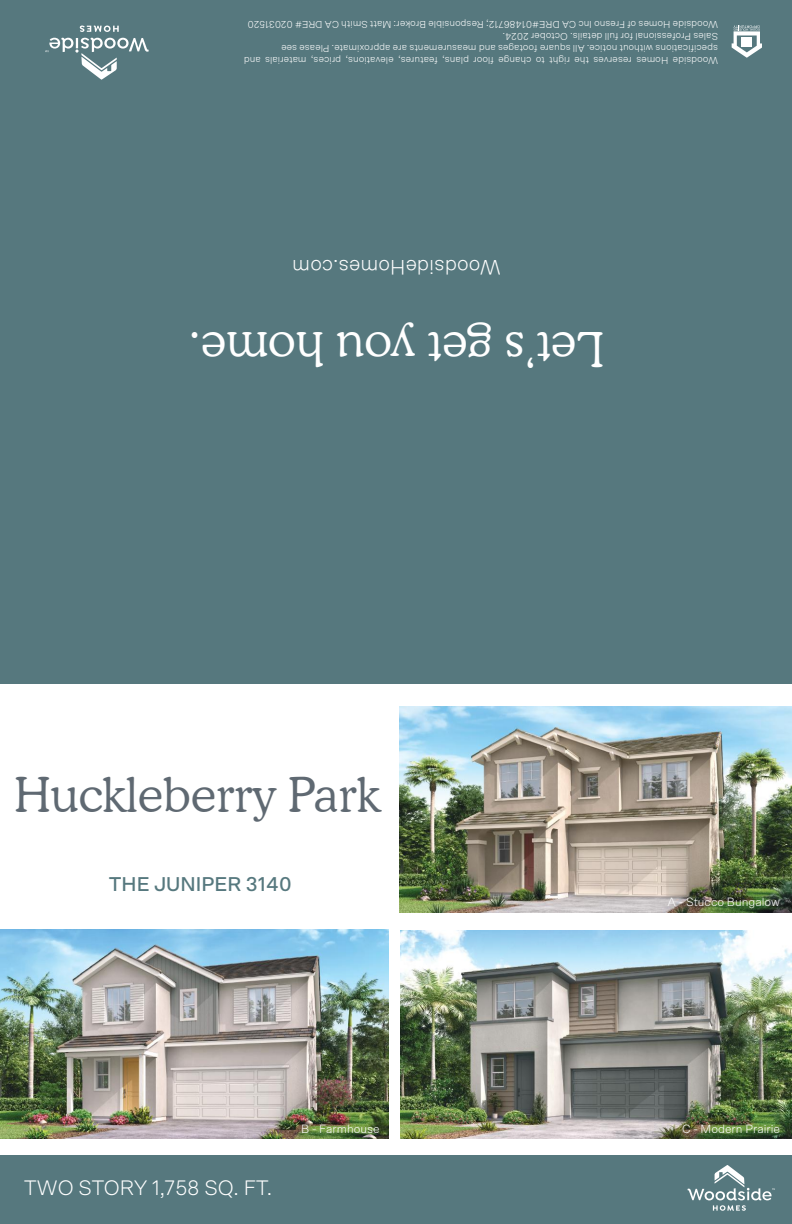
<style>
.page{position:relative;width:792px;height:1224px;background:#fff}
.page>*{position:absolute;margin:0;border:0;box-sizing:border-box;transform-origin:0 0}
.t1{font:300 48px "Cooper BT";color:#fff}
.t2{font:300 48px "Cooper BT";color:#5f6972}
.t3{font:300 21px "Scto Grotesk A";color:#fff}
.t4{font:500 20px "Scto Grotesk A";color:#56787e}
.t5{font:300 12px "Scto Grotesk A";color:#fff}
.t6{font:300 10px/12px "Scto Grotesk A";color:#fff}
</style>
<div class="page">
<img style="left:400px;top:931px;width:391px;height:207px">
<img style="left:0;top:930px;width:388px;height:209px">
<img style="left:399px;top:707px;width:392px;height:206px">
<div style="left:0;top:612px;width:792px;height:71px;background:#56787e"></div>
<div style="left:0;top:1156px;width:792px;height:68px;background:#56787e"></div>
<div style="left:0;top:0;width:792px;height:612px;background:#56787e"></div>
<svg style="left:732px;top:25px;width:30px;height:33px"></svg>
<svg style="left:80px;top:26px;width:39px;height:6px"></svg>
<svg style="left:45px;top:38px;width:104px;height:42px"></svg>
<svg style="left:687px;top:1165px;width:88px;height:46px"></svg>
<p class="t6" style="left:718px;top:66px;width:476px;rotate:-180deg">Woodside Homes reserves the right to change floor plans, features, elevations, prices, materials and specifications without notice. All square footages and measurements are approximate. Please see<br>Sales Professional for full details. October 2024.<br>Woodside Homes of Fresno Inc CA DRE#01486712; Responsible Broker: Matt Smith CA DRE# 02031520</p>
<h2 class="t3" style="left:501px;top:280px;width:210px;rotate:-180deg">WoodsideHomes.com</h2>
<h1 class="t1" style="left:605px;top:378px;width:418px;rotate:-180deg">Let’s get you home.</h1>
<h1 class="t2" style="left:14px;top:766px;width:367px">Huckleberry Park</h1>
<h3 class="t4" style="left:109px;top:872px;width:184px">THE JUNIPER 3140</h3>
<p class="t5" style="left:668px;top:895px;width:114px">A - Stucco Bungalow</p>
<h2 class="t3" style="left:24px;top:1175px;width:250px">TWO STORY 1,758 SQ. FT.</h2>
<p class="t5" style="left:301px;top:1122px;width:80px">B - Farmhouse</p>
<p class="t5" style="left:682px;top:1122px;width:100px">C - Modern Prairie</p>
</div>
